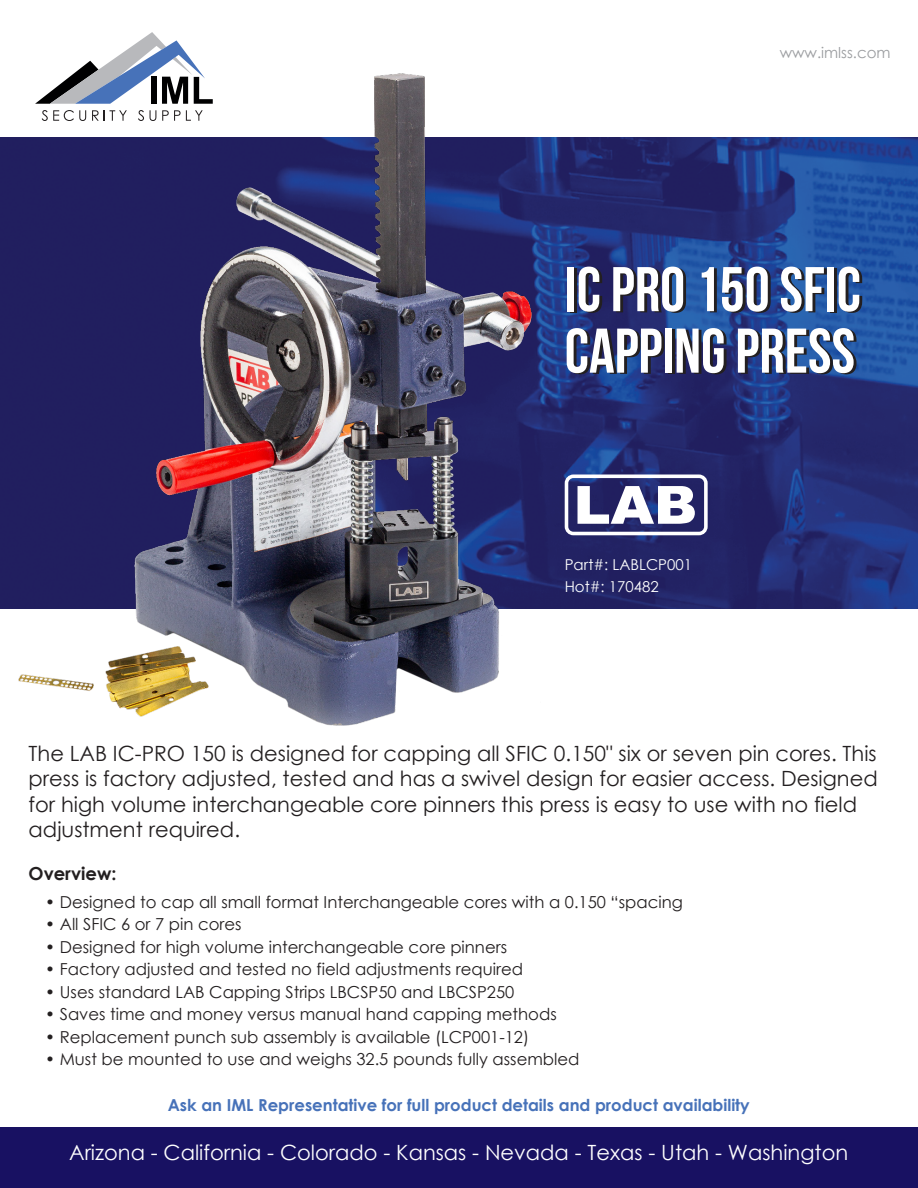
<style>
.page{position:relative;width:918px;height:1188px;background:#fff}
.page>*{position:absolute;margin:0;border:0;box-sizing:border-box;transform-origin:0 0}
.t1{font:700 63px/61.5px "Bebas Neue";color:#fff}
.t2{font:21px/25.2px "Century Gothic";color:#231f20}
.t3{font:21px "Century Gothic";color:#fff}
.t4{font:700 18px "Century Gothic";color:#231f20}
.t5{font:16.5px "Century Gothic";color:#231f20}
.t6{font:700 16.5px "Century Gothic";color:#4772b9}
.t7{font:15px/22.5px "Century Gothic";color:#fff}
.t8{font:15px "Century Gothic";color:#9b9da0}
</style>
<div class="page">
<img style="left:0;top:138px;width:918px;height:470px">
<img style="left:7px;top:73px;width:534px;height:653px">
<div style="left:0;top:1127px;width:918px;height:61px;background:#181162"></div>
<svg style="left:42px;top:110px;width:44px;height:11px"></svg>
<svg style="left:92px;top:110px;width:35px;height:11px"></svg>
<svg style="left:138px;top:110px;width:6px;height:11px"></svg>
<svg style="left:150px;top:110px;width:6px;height:11px"></svg>
<svg style="left:162px;top:110px;width:41px;height:11px"></svg>
<svg style="left:35px;top:32px;width:178px;height:72px"></svg>
<svg style="left:565px;top:475px;width:143px;height:60px"></svg>
<p class="t8" style="left:780px;top:42px;width:113px">www.imlss.com</p>
<h1 class="t1" style="left:565px;top:258px;width:298px">IC PRO 150 SFIC<br>CAPPING PRESS</h1>
<p class="t7" style="left:565px;top:553px;width:129px">Part#: LABLCP001<br>Hot#: 170482</p>
<p class="t2" style="left:29px;top:741px;width:851px">The LAB IC-PRO 150 is designed for capping all SFIC 0.150" six or seven pin cores. This press is factory adjusted, tested and has a swivel design for easier access. Designed for high volume interchangeable core pinners this press is easy to use with no field adjustment required.</p>
<p class="t4" style="left:29px;top:860px;width:89px">Overview:</p>
<p class="t5" style="left:45px;top:890px;width:639px">• Designed to cap all small format Interchangeable cores with a 0.150 “spacing</p>
<p class="t5" style="left:45px;top:913px;width:198px">• All SFIC 6 or 7 pin cores</p>
<p class="t5" style="left:45px;top:935px;width:463px">• Designed for high volume interchangeable core pinners</p>
<p class="t5" style="left:45px;top:958px;width:479px">• Factory adjusted and tested no field adjustments required</p>
<p class="t5" style="left:45px;top:980px;width:471px">• Uses standard LAB Capping Strips LBCSP50 and LBCSP250</p>
<p class="t5" style="left:45px;top:1003px;width:513px">• Saves time and money versus manual hand capping methods</p>
<p class="t5" style="left:45px;top:1025px;width:485px">• Replacement punch sub assembly is available (LCP001-12)</p>
<p class="t5" style="left:45px;top:1048px;width:536px">• Must be mounted to use and weighs 32.5 pounds fully assembled</p>
<p class="t6" style="left:168px;top:1092px;width:584px">Ask an IML Representative for full product details and product availability</p>
<p class="t3" style="left:69px;top:1137px;width:781px">Arizona - California - Colorado - Kansas - Nevada - Texas - Utah - Washington</p>
</div>
